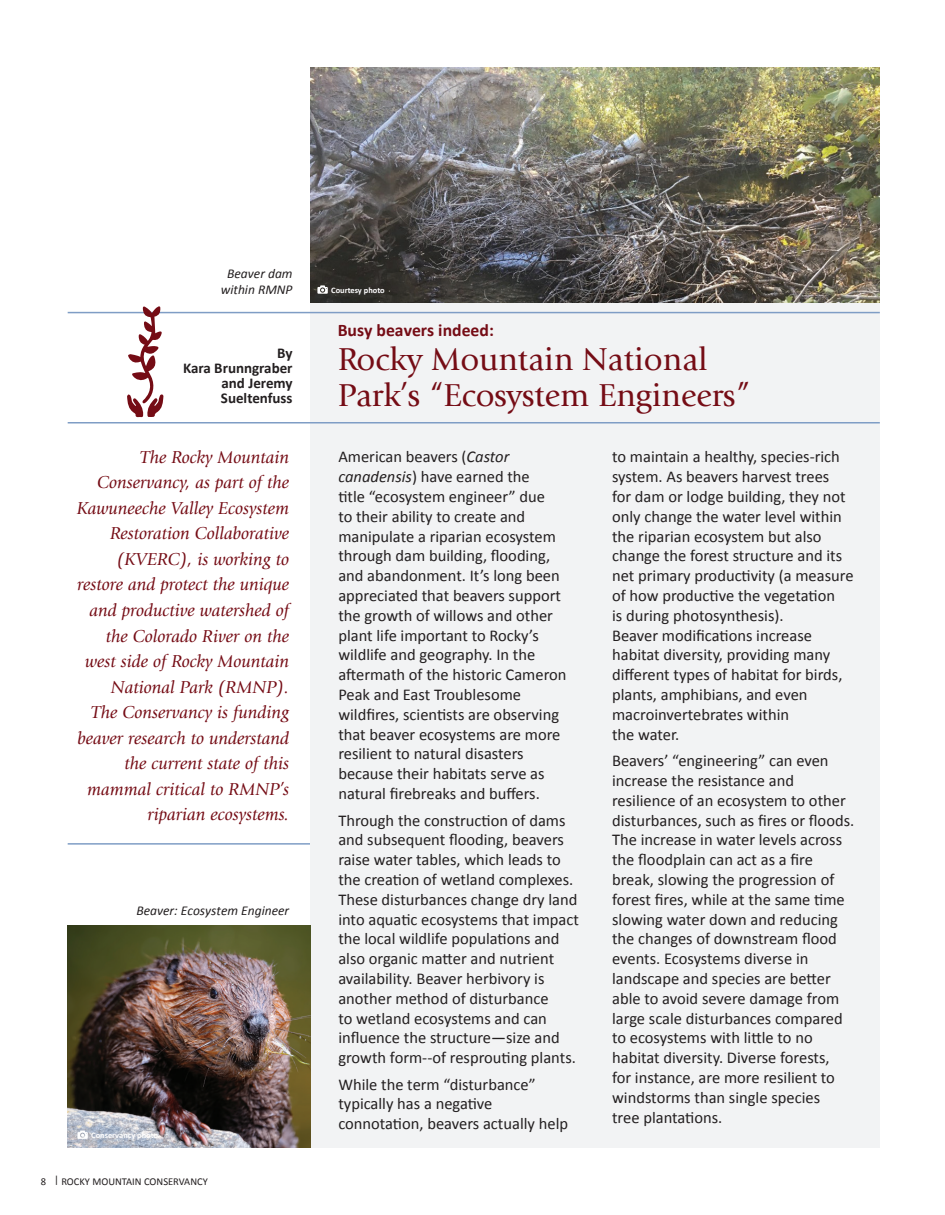
<style>
.page{position:relative;width:945px;height:1215px;background:#fff}
.page>*{position:absolute;margin:0;border:0;box-sizing:border-box;transform-origin:0 0}
.t1{font:33px/36px "Giovanni Std";color:#750c15}
.t2{font:italic 18px/25.5px "Giovanni Std";color:#750c15;text-align:right}
.t3{font:700 17.7px "Calibri";color:#750c15}
.t4{font:16.5px/19.8px "Calibri";color:#231f20}
.t5{font:700 15px/15px "Calibri";color:#231f20;text-align:right}
.t6{font:italic 13.5px/16.2px "Calibri";color:#231f20;text-align:center}
.t7{font:10.5px "Calibri";color:#231f20}
.t8{font:700 8.4px "Calibri";color:#fff}
.s1{font-style:italic}
</style>
<div class="page">
<hr style="left:68px;top:843px;width:274px;height:2px;background:#7f9dc5">
<div style="left:311px;top:68px;width:569px;height:1080px;background:#f2f3f4"></div>
<hr style="left:68px;top:312px;width:812px;height:1px;background:#7f9dc5">
<hr style="left:68px;top:422px;width:812px;height:2px;background:#7f9dc5">
<svg style="left:127px;top:306px;width:36px;height:111px"></svg>
<img style="left:311px;top:68px;width:569px;height:235px">
<img style="left:68px;top:926px;width:243px;height:222px">
<svg style="left:317px;top:285px;width:11px;height:9px"></svg>
<svg style="left:77px;top:1131px;width:11px;height:8px"></svg>
<p class="t6" style="left:221px;top:264px;width:73px">Beaver dam within RMNP</p>
<p class="t8" style="left:331px;top:285px;width:55px">Courtesy photo</p>
<p class="t3" style="left:338px;top:319px;width:158px">Busy beavers indeed:</p>
<p class="t5" style="left:183px;top:344px;width:111px">By<br>Kara Brunngraber and Jeremy<br>Sueltenfuss</p>
<h1 class="t1" style="left:338px;top:342px;width:414px">Rocky Mountain National<br>Park’s “Ecosystem Engineers”</h1>
<p class="t2" style="left:77px;top:445px;width:214px">The Rocky Mountain<br>Conservancy, as part of the<br>Kawuneeche Valley Ecosystem<br>Restoration Collaborative (KVERC), is working to restore and protect the unique and productive watershed of the Colorado River on the west side of Rocky Mountain<br>National Park (RMNP).<br>The Conservancy is funding beaver research to understand the current state of this mammal critical to RMNP’s riparian ecosystems.</p>
<p class="t4" style="left:338px;top:446px;width:230px">American beavers (<span class="s1">Castor canadensis</span>) have earned the<br>title “ecosystem engineer” due<br>to their ability to create and manipulate a riparian ecosystem through dam building, flooding, and abandonment. It’s long been appreciated that beavers support the growth of willows and other plant life important to Rocky’s wildlife and geography. In the aftermath of the historic Cameron<br>Peak and East Troublesome wildfires, scientists are observing that beaver ecosystems are more resilient to natural disasters because their habitats serve as natural firebreaks and buffers.</p>
<p class="t4" style="left:612px;top:446px;width:243px">to maintain a healthy, species-rich system. As beavers harvest trees<br>for dam or lodge building, they not only change the water level within the riparian ecosystem but also change the forest structure and its net primary productivity (a measure of how productive the vegetation<br>is during photosynthesis).<br>Beaver modifications increase habitat diversity, providing many different types of habitat for birds, plants, amphibians, and even macroinvertebrates within<br>the water.</p>
<p class="t4" style="left:612px;top:750px;width:244px">Beavers’ “engineering” can even increase the resistance and resilience of an ecosystem to other disturbances, such as fires or floods.<br>The increase in water levels across the floodplain can act as a fire break, slowing the progression of forest fires, while at the same time slowing water down and reducing the changes of downstream flood events. Ecosystems diverse in landscape and species are better able to avoid severe damage from large scale disturbances compared to ecosystems with little to no habitat diversity. Diverse forests,<br>for instance, are more resilient to windstorms than single species<br>tree plantations.</p>
<p class="t4" style="left:338px;top:809px;width:242px">Through the construction of dams and subsequent flooding, beavers raise water tables, which leads to the creation of wetland complexes.<br>These disturbances change dry land into aquatic ecosystems that impact the local wildlife populations and also organic matter and nutrient availability. Beaver herbivory is another method of disturbance<br>to wetland ecosystems and can influence the structure—size and growth form--of resprouting plants.</p>
<p class="t4" style="left:338px;top:1074px;width:231px">While the term “disturbance” typically has a negative connotation, beavers actually help</p>
<p class="t6" style="left:136px;top:902px;width:154px">Beaver: Ecosystem Engineer</p>
<p class="t8" style="left:91px;top:1131px;width:68px">Conservancy photo</p>
<p class="t7" style="left:41px;top:1175px;width:169px">8 | ROCKY MOUNTAIN CONSERVANCY</p>
</div>
